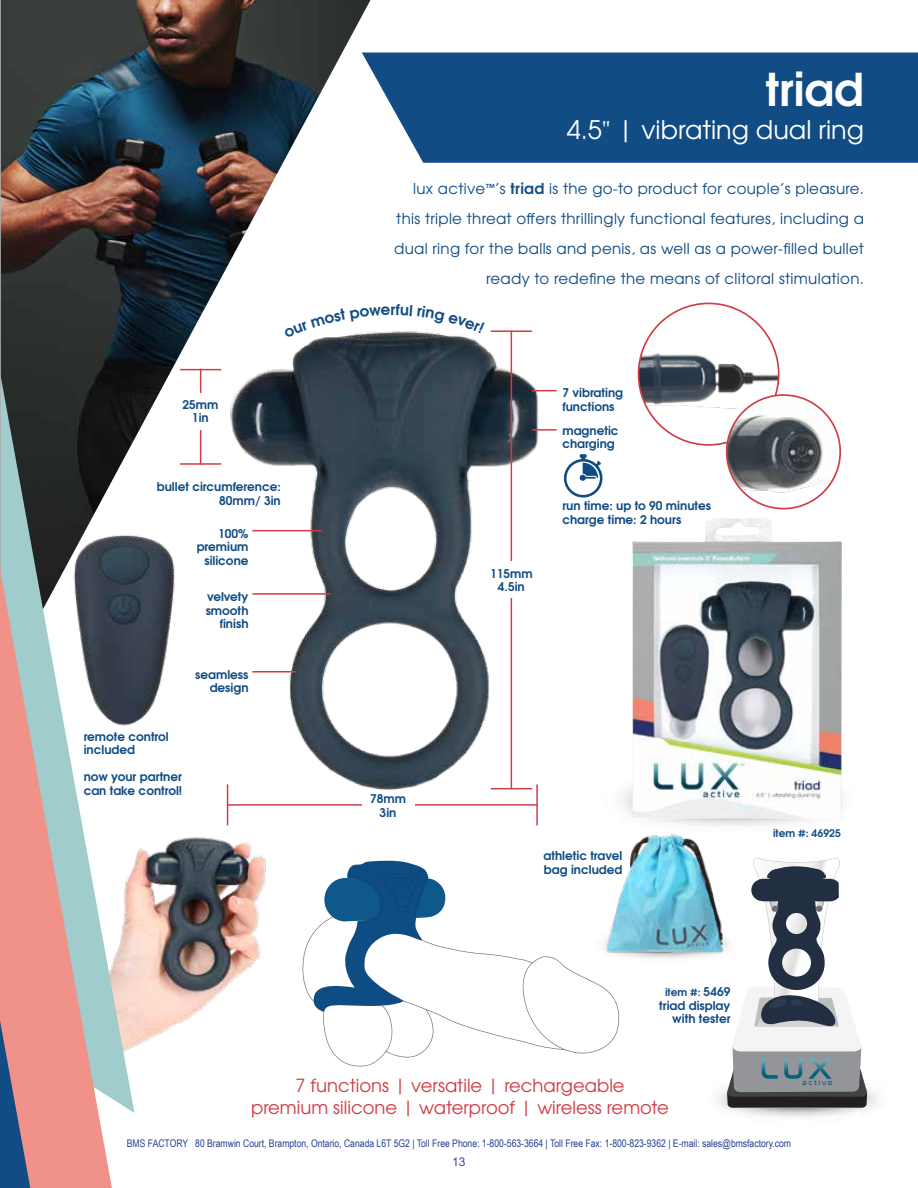
<style>
.page{position:relative;width:918px;height:1188px;background:#fff}
.page>*{position:absolute;margin:0;border:0;box-sizing:border-box;transform-origin:0 0}
.t1{font:700 45px "Te X Gyre Adventor";color:#fff}
.t2{font:25.5px "Te X Gyre Adventor";color:#fff}
.t3{font:18px/21.6px "Te X Gyre Adventor";color:#d03d45;text-align:center}
.t4{font:15px/30px "Te X Gyre Adventor";letter-spacing:.02em;color:#114c84;text-align:right}
.t5{font:700 15px "Te X Gyre Adventor";color:#114c84}
.t6{font:700 12px/13.5px "Te X Gyre Adventor";color:#114c84}
.t7{font:12px "Arial";color:#4040ab}
.t8{font:10.5px "Arial Narrow";color:#25408f}
.t9{font:700 10.5px "Te X Gyre Adventor";color:#114c84}
.s1{font-family:"Minion Pro"}
.s2{font-family:"Myriad Pro"}
.s3{font-weight:700}
.s4{font-family:"Montserrat"}
.s5{font-size:12px}
</style>
<div class="page">
<img style="left:228px;top:330px;width:314px;height:471px">
<img style="left:134px;top:822px;width:132px;height:225px">
<svg style="left:228px;top:614px;width:142px;height:75px"></svg>
<img style="left:1px;top:0;width:369px;height:614px">
<svg style="left:1px;top:372px;width:133px;height:741px"></svg>
<svg style="left:0;top:0;width:1px;height:569px"></svg>
<div style="left:362px;top:53px;width:556px;height:110px;background:#114c84"></div>
<svg style="left:0;top:569px;width:112px;height:619px;background:#d6b1ad"></svg>
<svg style="left:0;top:1020px;width:30px;height:168px;background:#7f6e86"></svg>
<img style="left:632px;top:518px;width:210px;height:301px">
<img style="left:65px;top:526px;width:118px;height:206px">
<svg style="left:302px;top:860px;width:318px;height:206px"></svg>
<hr style="left:491px;top:330px;width:41px;height:2px;background:#d03d45">
<hr style="left:491px;top:788px;width:41px;height:1px;background:#d03d45">
<hr style="left:511px;top:330px;width:1px;height:459px;background:#d03d45">
<hr style="left:180px;top:369px;width:41px;height:1px;background:#d03d45">
<hr style="left:180px;top:463px;width:41px;height:2px;background:#d03d45">
<hr style="left:200px;top:369px;width:1px;height:96px;background:#d03d45">
<div style="left:485px;top:562px;width:53px;height:36px;background:#fff"></div>
<div style="left:162px;top:393px;width:53px;height:36px;background:#fff"></div>
<hr style="left:536px;top:784px;width:2px;height:41px;background:#d03d45">
<hr style="left:227px;top:784px;width:1px;height:41px;background:#d03d45">
<hr style="left:227px;top:804px;width:311px;height:2px;background:#d03d45">
<div style="left:362px;top:793px;width:52px;height:37px;background:#fff"></div>
<hr style="left:252px;top:530px;width:70px;height:1px;background:#d03d45">
<hr style="left:252px;top:593px;width:79px;height:2px;background:#d03d45">
<hr style="left:252px;top:671px;width:44px;height:2px;background:#d03d45">
<svg style="left:532px;top:390px;width:25px;height:1px"></svg>
<hr style="left:532px;top:429px;width:25px;height:2px;background:#d03d45">
<img style="left:639px;top:303px;width:139px;height:142px">
<img style="left:727px;top:395px;width:113px;height:114px;border-radius:57px">
<div style="left:726px;top:394px;width:115px;height:115px;border:2px solid #d03d45;border-radius:50%"></div>
<svg style="left:563px;top:454px;width:40px;height:44px"></svg>
<img style="left:595px;top:925px;width:132px;height:38px">
<img style="left:603px;top:834px;width:123px;height:126px">
<svg style="left:727px;top:858px;width:140px;height:250px"></svg>
<svg style="left:284px;top:306px;width:106px;height:32px"></svg>
<svg style="left:396px;top:330px;width:89px;height:3px"></svg>
<h1 class="t1" style="left:766px;top:50px;width:100px">triad</h1>
<h2 class="t2" style="left:567px;top:109px;width:299px">4.5<span class="s1">"</span> | vibrating dual ring</h2>
<p class="t4" style="left:394px;top:172px;width:471px">lux active<span class="s2">™</span>’s <span class="s3">triad</span> is the go-to product for couple’s pleasure. this triple threat offers thrillingly functional features, including a dual ring for the balls and penis, as well as a power-filled bullet ready to redefine the means of clitoral stimulation.</p>
<p class="t6" style="left:182px;top:397px;width:37px;text-align:center">25mm<br>1in</p>
<p class="t6" style="left:157px;top:479px;width:125px;text-align:right">bullet circumference:<br>80mm/ 3in</p>
<p class="t6" style="left:197px;top:525px;width:53px;text-align:right">100% premium silicone</p>
<p class="t6" style="left:206px;top:589px;width:44px;text-align:right">velvety smooth finish</p>
<p class="t6" style="left:195px;top:667px;width:55px;text-align:right">seamless design</p>
<p class="t6" style="left:84px;top:728px;width:87px">remote control included</p>
<p class="t6" style="left:84px;top:769px;width:100px">now your partner can take control!</p>
<p class="t5" style="left:391px;top:296px;width:6px">r</p>
<p class="t6" style="left:370px;top:791px;width:37px;text-align:center">78mm<br>3in</p>
<p class="t6" style="left:490px;top:565px;width:44px;text-align:center">115mm<br>4.5in</p>
<p class="t6" style="left:562px;top:385px;width:62px">7 vibrating functions</p>
<p class="t6" style="left:562px;top:422px;width:58px">magnetic charging</p>
<p class="t6" style="left:562px;top:498px;width:150px">run time: up to 90 minutes charge time: 2 hours</p>
<p class="t6" style="left:543px;top:848px;width:80px">athletic travel bag included</p>
<p class="t9" style="left:773px;top:824px;width:69px">item <span class="s4">#</span>: 46925</p>
<p class="t9" style="left:665px;top:983px;width:67px">item <span class="s4">#</span>: <span class="s5">5469</span></p>
<p class="t6" style="left:659px;top:998px;width:73px;text-align:right">triad display with tester</p>
<h3 class="t3" style="left:251px;top:1074px;width:419px">7 functions | versatile | rechargeable<br>premium silicone | waterproof | wireless remote</h3>
<p class="t8" style="left:127px;top:1138px;width:666px">BMS FACTORY 80 Bramwin Court, Brampton, Ontario, Canada L6T 5G2 | Toll Free Phone: 1-800-563-3664 | Toll Free Fax: 1-800-823-9362 | E-mail: sales@bmsfactory.com</p>
<p class="t7" style="left:452px;top:1154px;width:15px">13</p>
</div>
